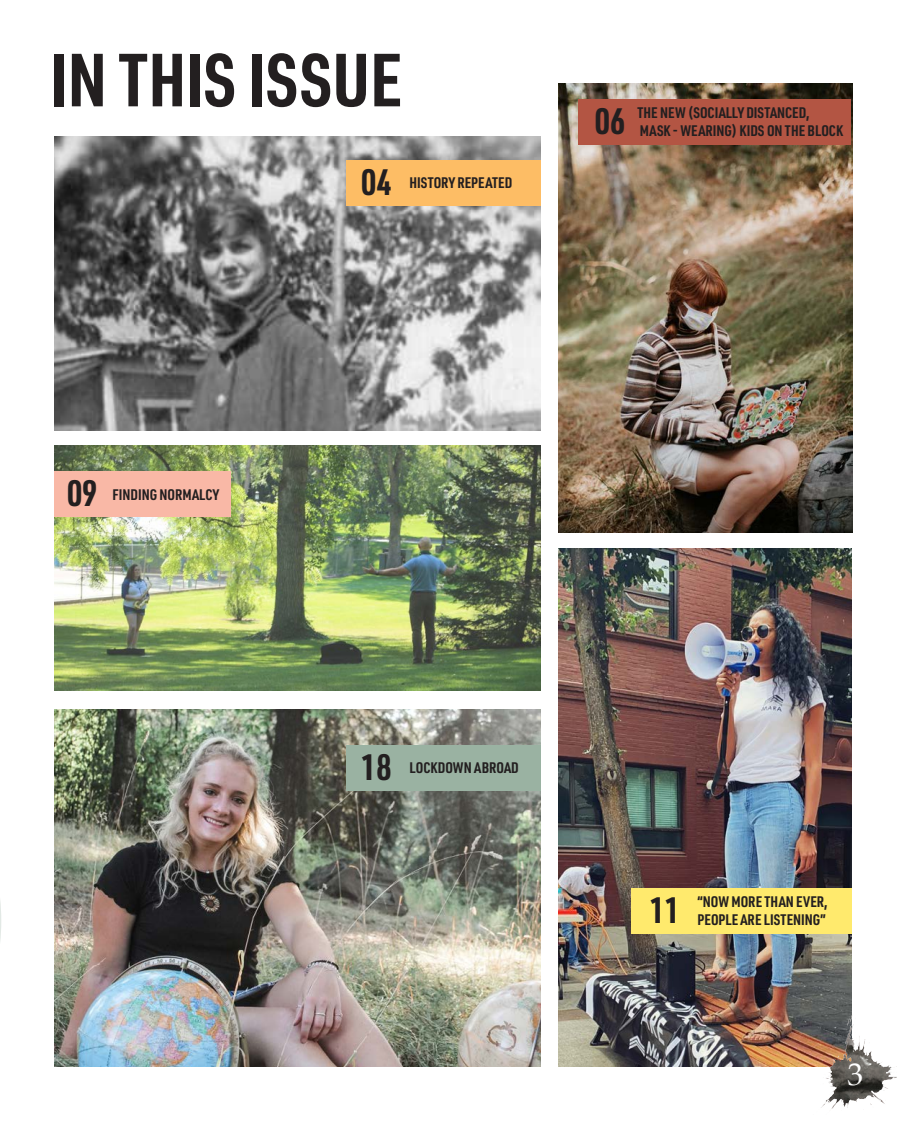
<style>
.page{position:relative;width:905px;height:1121px;background:#fff}
.page>*{position:absolute;margin:0;border:0;box-sizing:border-box;transform-origin:0 0}
.Byline__body{font:700 73.5px "URWDIN Cond";color:#231f20}
.Byline__body-2{font:700 36px "URWDIN Cond";color:#231f20}
.t1{font:31.5px "Palatino";color:#fff}
.Byline__body-3{font:700 15px "URWDIN Cond";color:#231f20}
</style>
<div class="page">
<img style="left:558px;top:548px;width:293px;height:518px">
<img style="left:558px;top:84px;width:294px;height:448px">
<img style="left:54px;top:137px;width:486px;height:293px">
<img style="left:54px;top:709px;width:486px;height:357px">
<img style="left:54px;top:446px;width:486px;height:244px">
<div style="left:54px;top:471px;width:177px;height:46px;background:#f9b8a6"></div>
<div style="left:578px;top:99px;width:273px;height:45px;background:#b35543"></div>
<div style="left:346px;top:160px;width:194px;height:46px;background:#fdbd65"></div>
<div style="left:631px;top:888px;width:220px;height:46px;background:#ffea6d"></div>
<div style="left:346px;top:745px;width:194px;height:46px;background:#9ab2a2"></div>
<img style="left:811px;top:1010px;width:85px;height:99px">
<svg style="left:0;top:901px;width:1px;height:40px"></svg>
<p class="Byline__body" style="left:50px;top:30px;width:354px">IN THIS ISSUE</p>
<p class="Byline__body-2" style="left:361px;top:158px;width:32px">04</p>
<p class="Byline__body-3" style="left:409px;top:173px;width:104px">HISTORY REPEATED</p>
<p class="Byline__body-2" style="left:595px;top:97px;width:32px">06</p>
<p class="Byline__body-3" style="left:637px;top:102px;width:173px">THE NEW (SOCIALLY DISTANCED,</p>
<p class="Byline__body-3" style="left:640px;top:120px;width:204px">MASK - WEARING) KIDS ON THE BLOCK</p>
<p class="Byline__body-2" style="left:67px;top:468px;width:32px">09</p>
<p class="Byline__body-3" style="left:113px;top:484px;width:108px">FINDING NORMALCY</p>
<p class="Byline__body-2" style="left:361px;top:743px;width:32px">18</p>
<p class="Byline__body-3" style="left:409px;top:757px;width:111px">LOCKDOWN ABROAD</p>
<p class="Byline__body-2" style="left:649px;top:885px;width:32px">11</p>
<p class="Byline__body-3" style="left:697px;top:892px;width:131px">“NOW MORE THAN EVER,</p>
<p class="Byline__body-3" style="left:697px;top:910px;width:130px">PEOPLE ARE LISTENING”</p>
<p class="t1" style="left:847px;top:1048px;width:17px">3</p>
</div>
